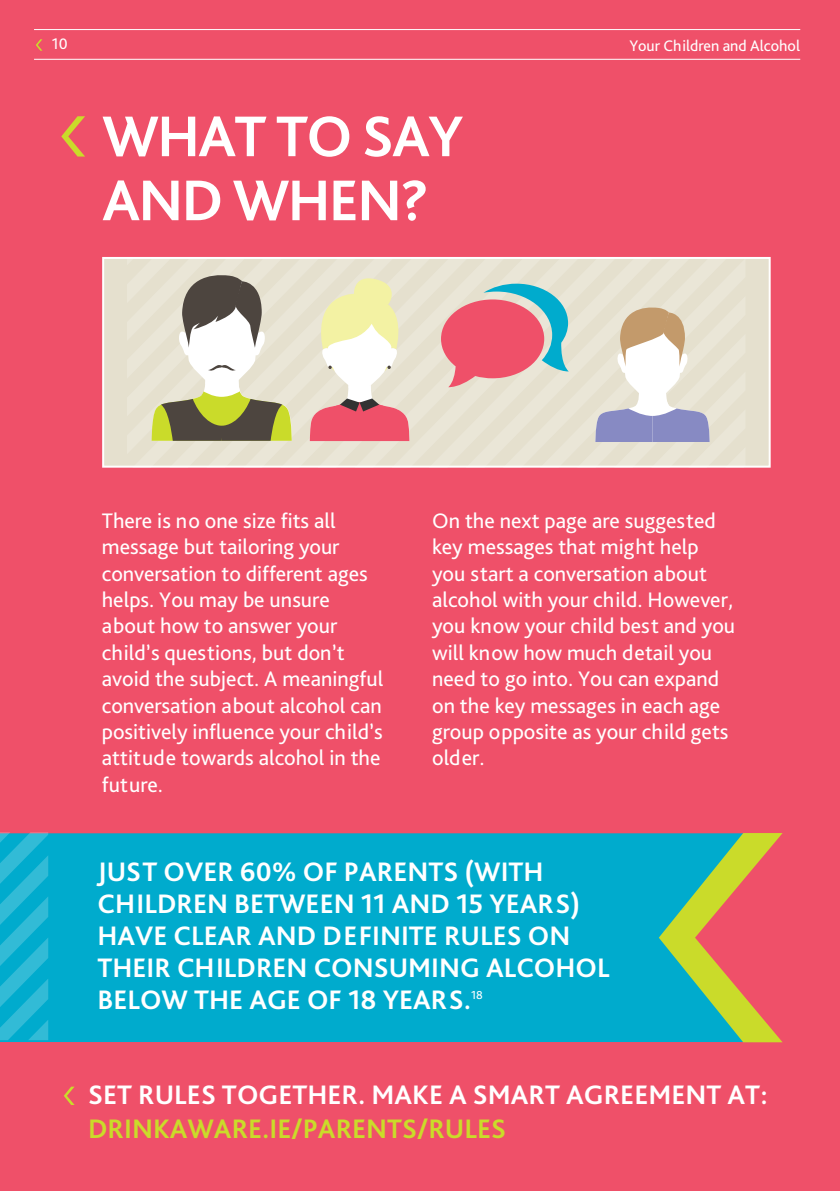
<style>
.page{position:relative;width:840px;height:1191px;background:#fff}
.page>*{position:absolute;margin:0;border:0;box-sizing:border-box;transform-origin:0 0}
.t1{font:700 60px/64px "Bliss Pro";letter-spacing:-.03em;color:#fff}
.t2{font:700 28px/32px "Bliss Pro";color:#fff}
.t3{font:700 28px "Bliss Pro";color:#cadb2a}
.t4{font:22px/26.4px "Bliss Pro";color:#fff}
.t5{font:16px "Bliss Pro";color:#fff}
.t6{font:12.2px "Bliss Pro";color:#fff}
</style>
<div class="page">
<div style="left:0;top:0;width:839px;height:1191px;background:#ef5069"></div>
<svg style="left:36px;top:39px;width:6px;height:12px"></svg>
<hr style="left:34px;top:59px;width:765px;height:1px;background:#fff">
<hr style="left:34px;top:29px;width:765px;height:1px;background:#fff">
<svg style="left:61px;top:116px;width:24px;height:40px"></svg>
<div style="left:0;top:833px;width:658px;height:209px;background:#00abcd"></div>
<svg style="left:0;top:832px;width:48px;height:208px;background:#1ab2d0"></svg>
<svg style="left:658px;top:833px;width:124px;height:209px"></svg>
<svg style="left:64px;top:1086px;width:11px;height:19px"></svg>
<div style="left:102px;top:257px;width:668px;height:210px;background:#e5e0ce;border:2px solid #fff"></div>
<svg style="left:127px;top:258px;width:618px;height:209px"></svg>
<svg style="left:151px;top:275px;width:141px;height:166px"></svg>
<svg style="left:309px;top:277px;width:100px;height:164px"></svg>
<svg style="left:595px;top:307px;width:114px;height:134px"></svg>
<svg style="left:441px;top:284px;width:127px;height:103px"></svg>
<p class="t5" style="left:52px;top:34px;width:17px">10</p>
<p class="t5" style="left:629px;top:35px;width:172px">Your Children and Alcohol</p>
<h1 class="t1" style="left:102px;top:103px;width:362px">WHAT TO SAY<br>AND WHEN?</h1>
<p class="t4" style="left:102px;top:506px;width:283px">There is no one size fits all message but tailoring your conversation to different ages helps. You may be unsure about how to answer your child’s questions, but don’t avoid the subject. A meaningful conversation about alcohol can positively influence your child’s attitude towards alcohol in the future.</p>
<p class="t4" style="left:432px;top:506px;width:304px">On the next page are suggested key messages that might help you start a conversation about alcohol with your child. However, you know your child best and you will know how much detail you need to go into. You can expand on the key messages in each age group opposite as your child gets older.</p>
<p class="t2" style="left:97px;top:855px;width:513px">JUST OVER 60% OF PARENTS (WITH<br>CHILDREN BETWEEN 11 AND 15 YEARS)<br>HAVE CLEAR AND DEFINITE RULES ON<br>THEIR CHILDREN CONSUMING ALCOHOL<br>BELOW THE AGE OF 18 YEARS.</p>
<p class="t6" style="left:471px;top:987px;width:13px">18</p>
<p class="t2" style="left:88px;top:1078px;width:680px">SET RULES TOGETHER. MAKE A SMART AGREEMENT AT:</p>
<p class="t3" style="left:88px;top:1111px;width:419px">DRINKAWARE.IE/PARENTS/RULES</p>
</div>
